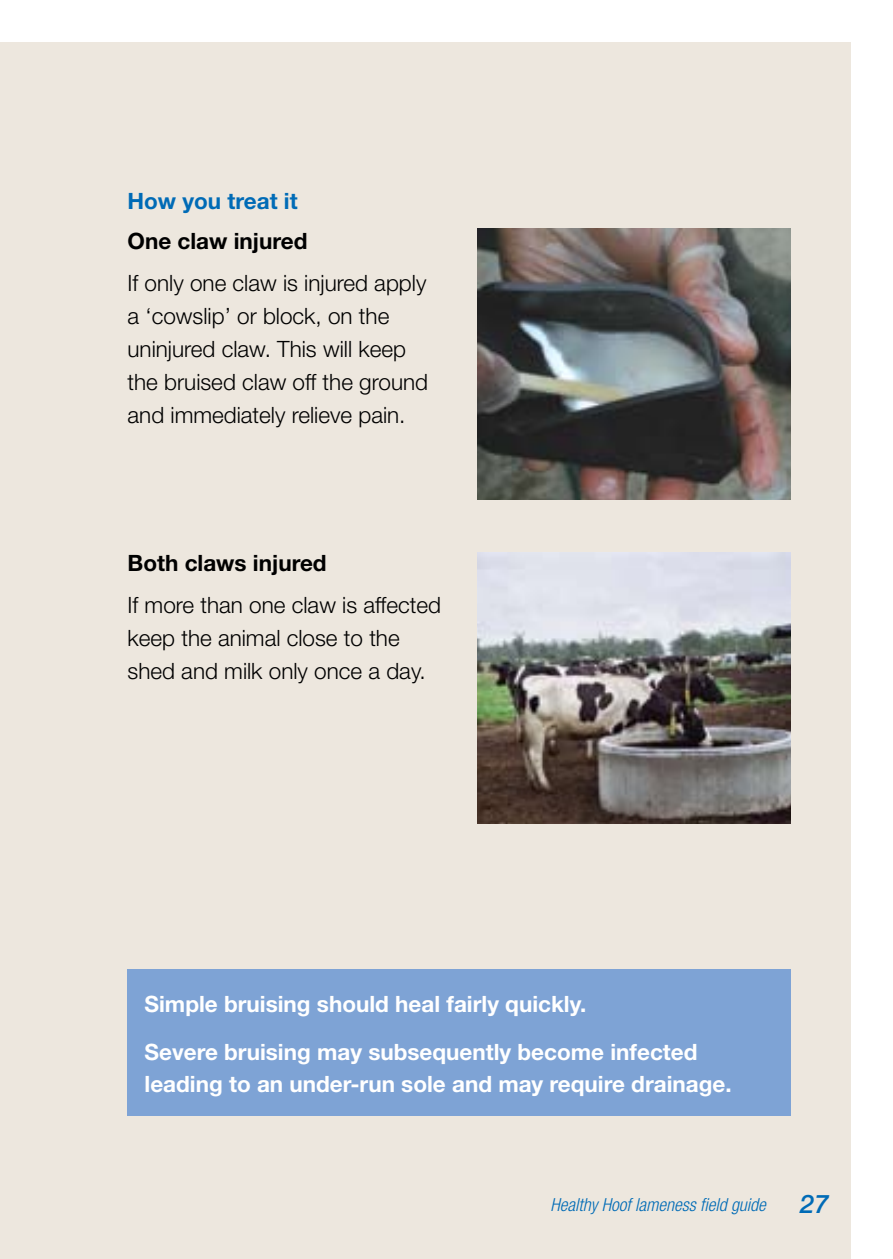
<style>
.page{position:relative;width:893px;height:1259px;background:#fff}
.page>*{position:absolute;margin:0;border:0;box-sizing:border-box;transform-origin:0 0}
.t1{font:italic 500 25.5px "Helvetica Neue";color:#006bb6}
.t2{font:300 22.5px/33px "Helvetica Neue";color:#000}
.t3{font:700 22.5px/48.6px "Helvetica Neue";color:#fff}
.t4{font:700 22.5px "Helvetica Neue";color:#000}
.t5{font:700 22.5px "Helvetica Neue";color:#006bb6}
.t6{font:italic 300 condensed 18px "Helvetica Neue";color:#006bb6}
</style>
<div class="page">
<div style="left:0;top:43px;width:850px;height:1216px;background:#ede7de"></div>
<img style="left:477px;top:228px;width:313px;height:271px">
<img style="left:477px;top:553px;width:313px;height:270px">
<div style="left:128px;top:969px;width:663px;height:146px;background:#7ea3d5"></div>
<p class="t5" style="left:128px;top:187px;width:172px">How you treat it</p>
<p class="t4" style="left:128px;top:227px;width:181px">One claw injured</p>
<p class="t2" style="left:128px;top:265px;width:302px">If only one claw is injured apply a ‘cowslip’ or block, on the uninjured claw. This will keep the bruised claw off the ground and immediately relieve pain.</p>
<p class="t4" style="left:128px;top:549px;width:201px">Both claws injured</p>
<p class="t2" style="left:128px;top:588px;width:315px">If more than one claw is affected keep the animal close to the shed and milk only once a day.</p>
<p class="t3" style="left:145px;top:978px;width:554px">Simple bruising should heal fairly quickly.<br>Severe bruising may subsequently become infected</p>
<p class="t3" style="left:145px;top:1058px;width:589px">leading to an under-run sole and may require drainage.</p>
<p class="t6" style="left:550px;top:1194px;width:217px">Healthy Hoof lameness field guide</p>
<p class="t1" style="left:800px;top:1189px;width:30px">27</p>
</div>
